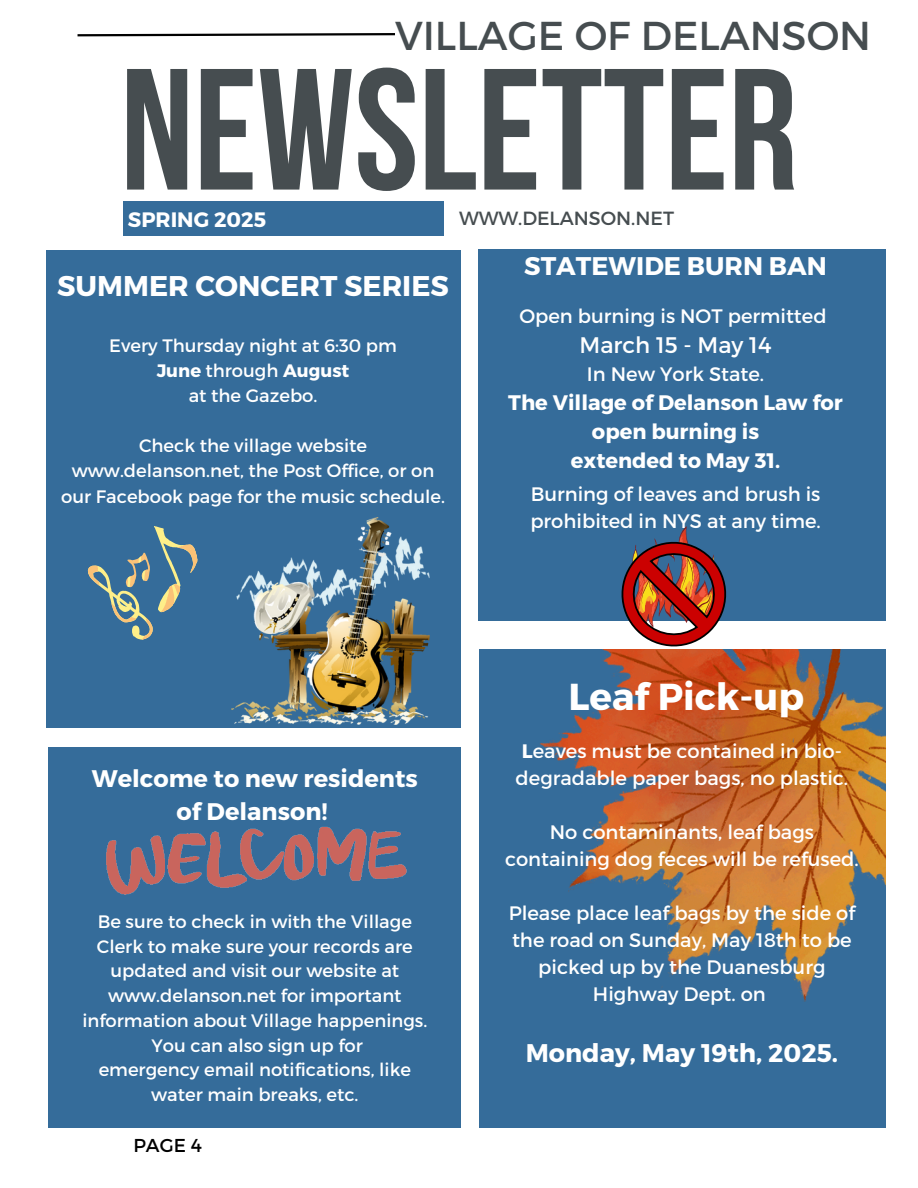
<style>
.page{position:relative;width:918px;height:1188px;background:#fff}
.page>*{position:absolute;margin:0;border:0;box-sizing:border-box;transform-origin:0 0}
.t1{font:172.35px "Bebas Neue Cyrillic";color:#464d50}
.t2{font:40.35px "Montserrat";color:#464d50}
.t3{font:700 37.5px "Montserrat";color:#fff}
.t4{font:700 28.5px "Montserrat";color:#fff}
.t5{font:700 25.5px "Montserrat";color:#fff}
.t6{font:700 24px/32.7px "Montserrat";color:#fff;text-align:center}
.t7{font:22.5px "Montserrat";color:#fff}
.t8{font:700 21px/29.2px "Montserrat";color:#fff;text-align:center}
.t9{font:700 20.85px "Montserrat";color:#fff}
.t10{font:19.5px/27px "Montserrat";color:#fff;text-align:center}
.t11{font:19.05px "Montserrat";color:#464d50}
.t12{font:18.6px "Montserrat";color:#000}
.t13{font:18px/24.8px "Montserrat";color:#fff;text-align:center}
.t14{font:700 18px "Montserrat";color:#fff}
.s1{font-weight:400}
.s2{font-weight:700}
</style>
<div class="page">
<svg style="left:77px;top:33px;width:318px;height:4px"></svg>
<div style="left:123px;top:202px;width:320px;height:34px;background:#356c9a"></div>
<div style="left:478px;top:250px;width:407px;height:371px;background:#356c9a"></div>
<div style="left:46px;top:250px;width:414px;height:478px;background:#356c9a"></div>
<div style="left:48px;top:747px;width:413px;height:381px;background:#356c9a"></div>
<img style="left:106px;top:826px;width:301px;height:69px">
<div style="left:479px;top:649px;width:406px;height:479px;background:#356c9a"></div>
<svg style="left:621px;top:526px;width:106px;height:121px"></svg>
<svg style="left:87px;top:526px;width:111px;height:114px"></svg>
<img style="left:232px;top:518px;width:198px;height:207px">
<img style="left:540px;top:649px;width:345px;height:352px">
<p class="t2" style="left:395px;top:9px;width:478px">VILLAGE OF DELANSON</p>
<h2 class="t1" style="left:120px;top:60px;width:679px">NEWSLETTER</h2>
<p class="t9" style="left:128px;top:206px;width:140px">SPRING 2025</p>
<p class="t11" style="left:459px;top:206px;width:217px">WWW.DELANSON.NET</p>
<p class="t4" style="left:57px;top:268px;width:393px">SUMMER CONCERT SERIES</p>
<h1 class="t13" style="left:109px;top:332px;width:289px">Every Thursday night at 6:30 pm</h1>
<p class="t14" style="left:157px;top:359px;width:194px">June <span class="s1">through</span> August</p>
<p class="t13" style="left:189px;top:382px;width:130px">at the Gazebo.</p>
<h4 class="t13" style="left:61px;top:432px;width:385px;line-height:25.2px">Check the village website www.delanson.net, the Post Office, or on our Facebook page for the music schedule.</h4>
<p class="t5" style="left:524px;top:249px;width:304px">STATEWIDE BURN BAN</p>
<p class="t10" style="left:519px;top:301px;width:309px">Open burning is NOT permitted</p>
<p class="t7" style="left:580px;top:330px;width:193px">March 15 - May 14</p>
<p class="t10" style="left:587px;top:359px;width:179px">In New York State.</p>
<p class="t8" style="left:508px;top:386px;width:336px">The Village of Delanson Law for open burning is</p>
<p class="t8" style="left:571px;top:445px;width:211px">extended to May 31.</p>
<h6 class="t10" style="left:530px;top:480px;width:292px;text-align:left">Burning of leaves and brush is prohibited in NYS at any time.</h6>
<h5 class="t6" style="left:92px;top:761px;width:327px">Welcome to new residents of Delanson!</h5>
<p class="t13" style="left:97px;top:908px;width:317px">Be sure to check in with the Village Clerk to make sure your records are updated and visit our website at www.delanson.net for important</p>
<p class="t13" style="left:82px;top:1007px;width:346px">information about Village happenings.</p>
<p class="t13" style="left:151px;top:1032px;width:213px">You can also sign up for</p>
<p class="t13" style="left:99px;top:1057px;width:314px">emergency email notifications, like water main breaks, etc.</p>
<p class="t12" style="left:133px;top:1133px;width:70px">PAGE 4</p>
<p class="t3" style="left:568px;top:672px;width:237px">Leaf Pick-up</p>
<p class="t10" style="left:516px;top:737px;width:334px"><span class="s2">L</span>eaves must be contained in bio&shy;degradable paper bags, no plastic.</p>
<p class="t10" style="left:505px;top:818px;width:355px">No contaminants, leaf bags containing dog feces will be refused.</p>
<p class="t10" style="left:509px;top:899px;width:348px">Please place leaf bags by the side of the road on Sunday, May 18th to be picked up by the Duanesburg<br>Highway Dept. on</p>
<p class="t5" style="left:526px;top:1036px;width:314px">Monday, May 19th, 2025.</p>
</div>
